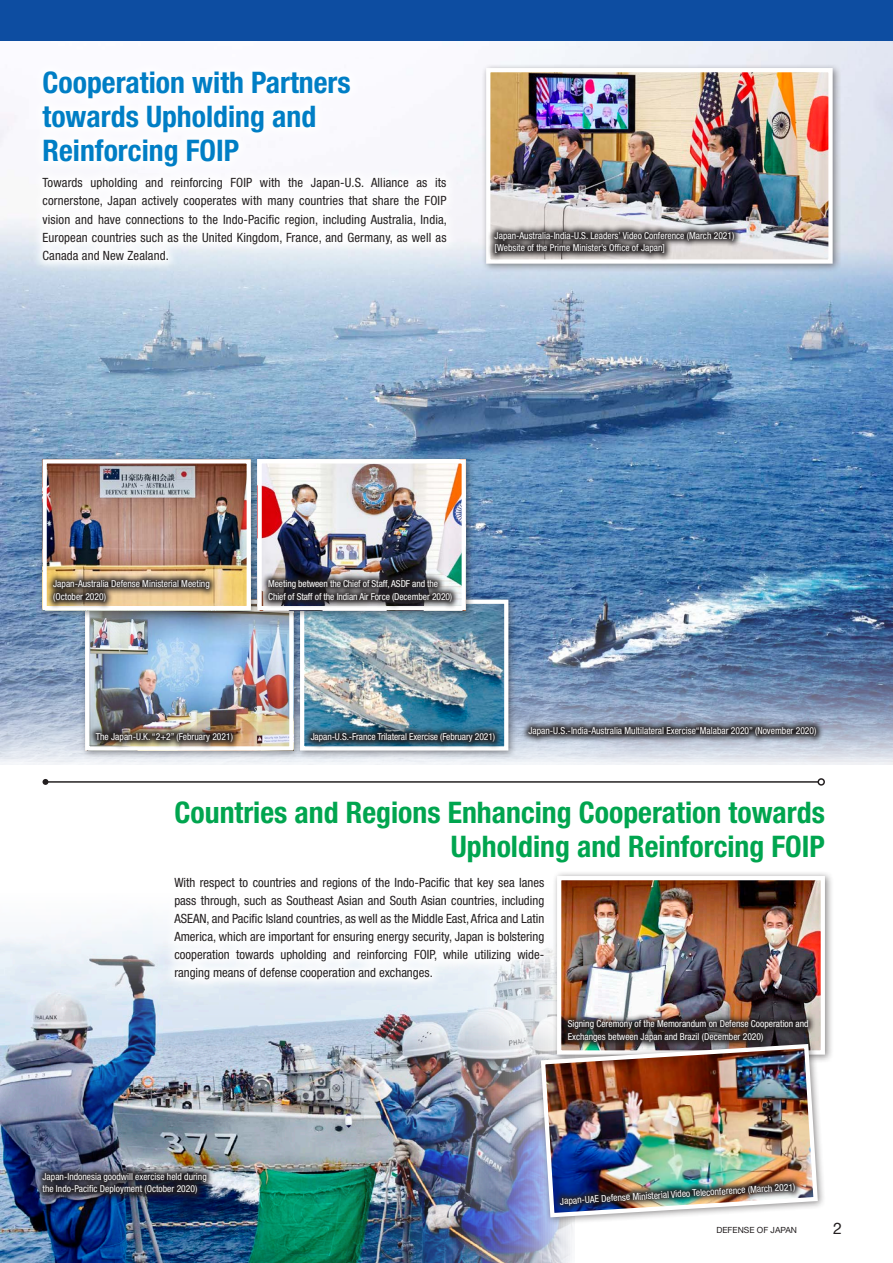
<style>
.page{position:relative;width:893px;height:1263px;background:#0d4da1}
.page>*{position:absolute;margin:0;border:0;box-sizing:border-box;transform-origin:0 0}
.t1{font:700 condensed 29.7px/34px "Helvetica Neue LT Std";color:#00a54f;text-align:right}
.t2{font:700 condensed 29.7px/34px "Helvetica Neue LT Std";color:#007ec5}
.t3{font:15.9px "Helvetica Neue LT Std";color:#231f20}
.t4{font:condensed 12.75px/18.1px "Helvetica Neue LT Std";letter-spacing:.005em;color:#231f20;text-align:justify}
.t5{font:condensed 9.6px/12.8px "Helvetica Neue LT Std";color:#fff}
.t6{font:8.55px "Helvetica Neue LT Std";color:#231f20}
</style>
<div class="page">
<div style="left:0;top:765px;width:893px;height:498px;background:#fff"></div>
<img style="left:0;top:42px;width:893px;height:723px">
<div style="left:481px;top:63px;width:360px;height:209px;background:#231f20;opacity:.5"></div>
<img style="left:491px;top:73px;width:337px;height:186px">
<div style="left:486px;top:68px;width:347px;height:196px;border:4px solid #fff"></div>
<img style="left:0;top:893px;width:574px;height:370px">
<div style="left:79px;top:594px;width:223px;height:165px;background:#231f20;opacity:.5"></div>
<img style="left:90px;top:619px;width:198px;height:126px">
<div style="left:85px;top:600px;width:208px;height:150px;border:4px solid #fff"></div>
<div style="left:295px;top:594px;width:222px;height:165px;background:#231f20;opacity:.5"></div>
<img style="left:305px;top:605px;width:198px;height:140px">
<div style="left:300px;top:600px;width:208px;height:150px;border:4px solid #fff"></div>
<div style="left:37px;top:454px;width:223px;height:165px;background:#231f20;opacity:.5"></div>
<img style="left:48px;top:464px;width:198px;height:141px">
<div style="left:43px;top:459px;width:208px;height:151px;border:4px solid #fff"></div>
<div style="left:252px;top:454px;width:223px;height:165px;background:#231f20;opacity:.5"></div>
<img style="left:262px;top:464px;width:199px;height:141px">
<div style="left:257px;top:459px;width:209px;height:151px;border:4px solid #fff"></div>
<div style="left:31px;top:59px;width:427px;height:213px;background:#fff"></div>
<svg style="left:487px;top:224px;width:255px;height:37px;background:#888484"></svg>
<svg style="left:521px;top:719px;width:303px;height:25px;background:#747986"></svg>
<img style="left:88px;top:725px;width:152px;height:24px">
<svg style="left:303px;top:725px;width:199px;height:24px;background:#436272"></svg>
<svg style="left:45px;top:572px;width:172px;height:37px;background:#a49072"></svg>
<svg style="left:261px;top:572px;width:199px;height:37px;background:#5b5b5d"></svg>
<div style="left:164px;top:789px;width:672px;height:85px;background:#fff"></div>
<hr style="left:45px;top:781px;width:773px;height:2px;background:#231f20">
<svg style="left:43px;top:779px;width:5px;height:6px"></svg>
<div style="left:817px;top:778px;width:8px;height:8px;border:1px solid #231f20;border-radius:50%"></div>
<div style="left:163px;top:865px;width:393px;height:126px;background:#fff"></div>
<div style="left:552px;top:870px;width:281px;height:193px;background:#231f20;opacity:.5"></div>
<img style="left:562px;top:881px;width:258px;height:157px">
<div style="left:557px;top:876px;width:268px;height:178px;border:4px solid #fff"></div>
<div style="left:536px;top:1038px;width:290px;height:188px;background:#231f20;opacity:.5"></div>
<img style="left:539px;top:1042px;width:281px;height:177px">
<img style="left:35px;top:1164px;width:179px;height:38px">
<img style="left:560px;top:1012px;width:256px;height:38px">
<img style="left:552px;top:1175px;width:252px;height:39px">
<h1 class="t2" style="left:43px;top:65px;width:310px">Cooperation with Partners towards Upholding and<br>Reinforcing FOIP</h1>
<p class="t4" style="left:43px;top:174px;width:406px">Towards upholding and reinforcing FOIP with the Japan-U.S. Alliance as its cornerstone, Japan actively cooperates with many countries that share the FOIP vision and have connections to the Indo-Pacific region, including Australia, India, European countries such as the United Kingdom, France, and Germany, as well as Canada and New Zealand.</p>
<p class="t5" style="left:495px;top:229px;width:241px">Japan-Australia-India-U.S. Leaders’ Video Conference (March 2021) [Website of the Prime Minister’s Office of Japan]</p>
<p class="t5" style="left:53px;top:577px;width:158px">Japan-Australia Defense Ministerial Meeting (October 2020)</p>
<p class="t5" style="left:268px;top:577px;width:186px">Meeting between the Chief of Staff, ASDF and the<br>Chief of Staff of the Indian Air Force (December 2020)</p>
<p class="t5" style="left:96px;top:730px;width:139px">The Japan-U.K. “2+2” (February 2021)</p>
<p class="t5" style="left:311px;top:730px;width:186px">Japan-U.S.-France Trilateral Exercise (February 2021)</p>
<p class="t5" style="left:528px;top:724px;width:290px">Japan-U.S.-India-Australia Multilateral Exercise“Malabar 2020” (November 2020)</p>
<h1 class="t1" style="left:175px;top:795px;width:652px">Countries and Regions Enhancing Cooperation towards<br>Upholding and Reinforcing FOIP</h1>
<p class="t4" style="left:174px;top:873px;width:371px">With respect to countries and regions of the Indo-Pacific that key sea lanes pass through, such as Southeast Asian and South Asian countries, including ASEAN, and Pacific Island countries, as well as the Middle East, Africa and Latin America, which are important for ensuring energy security, Japan is bolstering cooperation towards upholding and reinforcing FOIP, while utilizing wide&shy;ranging means of defense cooperation and exchanges.</p>
<p class="t5" style="left:43px;top:1170px;width:166px">Japan-Indonesia goodwill exercise held during the Indo-Pacific Deployment (October 2020)</p>
<p class="t5" style="left:568px;top:1018px;width:242px">Signing Ceremony of the Memorandum on Defense Cooperation and<br>Exchanges between Japan and Brazil (December 2020)</p>
<p class="t5" style="left:560px;top:1196px;width:237px;rotate:-4deg">Japan-UAE Defense Ministerial Video Teleconference (March 2021)</p>
<p class="t6" style="left:716px;top:1224px;width:82px">DEFENSE OF JAPAN</p>
<p class="t3" style="left:833px;top:1219px;width:10px">2</p>
</div>
